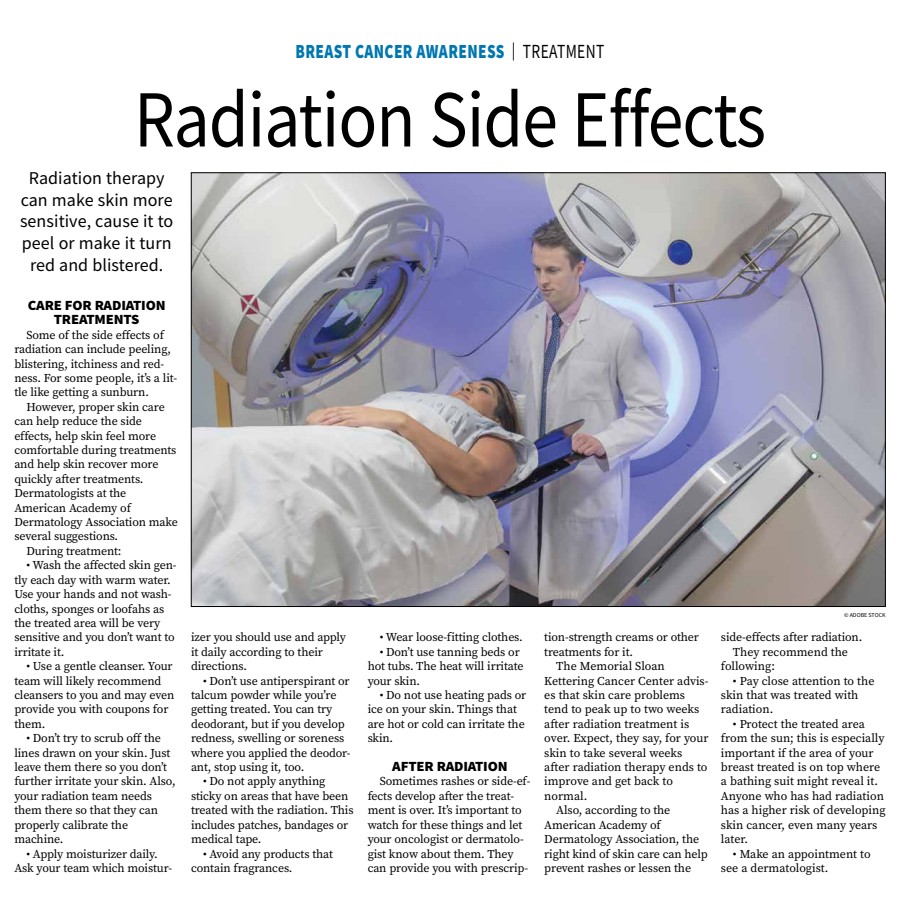
<style>
.page{position:relative;width:900px;height:908px;background:#fff}
.page>*{position:absolute;margin:0;border:0;box-sizing:border-box;transform-origin:0 0}
.t1{font:81px "Source Sans Pro";letter-spacing:-.015em;color:#000;scale:.89 1}
.t2{font:900 20px "Source Sans Pro";letter-spacing:.025em;color:#0077b1;scale:.77 1}
.t3{font:18px/21.6px "Source Sans Pro";letter-spacing:.005em;color:#000;text-align:center}
.t4{font:900 14px/14.4px "Source Sans Pro";letter-spacing:-.01em;color:#000;text-align:center;scale:1.05 1}
.t5{font:12px/14.4px "Source Serif Pro";letter-spacing:-.01em;color:#000}
.t6{font:6px "Source Sans Pro";color:#000}
.s1{font-weight:400;font-size:18px;color:#000}
.s2{font-weight:400;color:#000}
</style>
<div class="page">
<img style="left:193px;top:174px;width:691px;height:430px">
<h2 class="t2" style="left:296px;top:38px;width:403px">BREAST CANCER AWARENESS <span class="s1">|</span> <span class="s2">TREATMENT</span></h2>
<h1 class="t1" style="left:134px;top:68px;width:712px">Radiation Side Effects</h1>
<h3 class="t3" style="left:20px;top:167px;width:155px">Radiation therapy can make skin more sensitive, cause it to peel or make it turn red and blistered.</h3>
<p class="t4" style="left:28px;top:298px;width:133px">CARE FOR RADIATION<br>TREATMENTS</p>
<p class="t5" style="left:14px;top:327px;width:164px;text-indent:12px">Some of the side effects of radiation can include peeling, blistering, itchiness and red&shy;ness. For some people, it’s a lit&shy;tle like getting a sunburn.</p>
<p class="t5" style="left:26px;top:399px;width:140px">However, proper skin care</p>
<p class="t5" style="left:14px;top:414px;width:129px">can help reduce the side</p>
<p class="t5" style="left:14px;top:428px;width:143px">effects, help skin feel more</p>
<p class="t5" style="left:14px;top:442px;width:164px">comfortable during treatments</p>
<p class="t5" style="left:14px;top:457px;width:146px">and help skin recover more</p>
<p class="t5" style="left:14px;top:471px;width:131px">quickly after treatments.</p>
<p class="t5" style="left:14px;top:486px;width:114px">Dermatologists at the</p>
<p class="t5" style="left:14px;top:500px;width:118px">American Academy of</p>
<p class="t5" style="left:14px;top:514px;width:165px">Dermatology Association make</p>
<p class="t5" style="left:14px;top:529px;width:105px">several suggestions.</p>
<p class="t5" style="left:26px;top:543px;width:97px">During treatment:</p>
<p class="t5" style="left:14px;top:558px;width:164px;text-indent:12px">• Wash the affected skin gen&shy;tly each day with warm water.<br>Use your hands and not wash&shy;cloths, sponges or loofahs as the treated area will be very sensitive and you don’t want to irritate it.</p>
<p class="t5" style="left:14px;top:658px;width:161px;text-indent:12px">• Use a gentle cleanser. Your team will likely recommend cleansers to you and may even provide you with coupons for them.</p>
<p class="t5" style="left:14px;top:730px;width:163px;text-indent:12px">• Don’t try to scrub off the lines drawn on your skin. Just leave them there so you don’t further irritate your skin. Also, your radiation team needs them there so that they can properly calibrate the machine.</p>
<p class="t5" style="left:14px;top:846px;width:159px;text-align:center">• Apply moisturizer daily.<br>Ask your team which moistur-</p>
<p class="t5" style="left:191px;top:630px;width:157px">izer you should use and apply it daily according to their directions.</p>
<p class="t5" style="left:191px;top:673px;width:161px;text-indent:12px">• Don’t use antiperspirant or talcum powder while you’re getting treated. You can try deodorant, but if you develop redness, swelling or soreness where you applied the deodor&shy;ant, stop using it, too.</p>
<p class="t5" style="left:191px;top:774px;width:164px;text-indent:12px">• Do not apply anything sticky on areas that have been treated with the radiation. This includes patches, bandages or medical tape.</p>
<p class="t5" style="left:191px;top:846px;width:144px;text-indent:12px">• Avoid any products that contain fragrances.</p>
<p class="t5" style="left:380px;top:630px;width:145px">• Wear loose-fitting clothes.</p>
<p class="t5" style="left:368px;top:644px;width:158px;text-indent:12px">• Don’t use tanning beds or hot tubs. The heat will irritate your skin.</p>
<p class="t5" style="left:368px;top:687px;width:160px;text-indent:12px">• Do not use heating pads or ice on your skin. Things that are hot or cold can irritate the skin.</p>
<p class="t4" style="left:392px;top:758px;width:111px">AFTER RADIATION</p>
<p class="t5" style="left:368px;top:774px;width:164px;text-indent:12px">Sometimes rashes or side-ef&shy;fects develop after the treat&shy;ment is over. It’s important to watch for these things and let your oncologist or dermatolo&shy;gist know about them. They can provide you with prescrip-</p>
<p class="t5" style="left:544px;top:630px;width:156px">tion-strength creams or other</p>
<p class="t5" style="left:544px;top:644px;width:90px">treatments for it.</p>
<p class="t5" style="left:556px;top:658px;width:110px">The Memorial Sloan</p>
<p class="t5" style="left:544px;top:673px;width:166px">Kettering Cancer Center advis-</p>
<p class="t5" style="left:544px;top:687px;width:142px">es that skin care problems</p>
<p class="t5" style="left:544px;top:702px;width:156px">tend to peak up to two weeks</p>
<p class="t5" style="left:544px;top:716px;width:146px">after radiation treatment is</p>
<p class="t5" style="left:544px;top:730px;width:166px">over. Expect, they say, for your</p>
<p class="t5" style="left:544px;top:745px;width:139px">skin to take several weeks</p>
<p class="t5" style="left:544px;top:759px;width:165px">after radiation therapy ends to</p>
<p class="t5" style="left:544px;top:774px;width:130px">improve and get back to</p>
<p class="t5" style="left:544px;top:788px;width:44px">normal.</p>
<p class="t5" style="left:556px;top:802px;width:116px">Also, according to the</p>
<p class="t5" style="left:544px;top:817px;width:118px">American Academy of</p>
<p class="t5" style="left:544px;top:831px;width:156px">Dermatology Association, the</p>
<p class="t5" style="left:544px;top:846px;width:165px">right kind of skin care can help</p>
<p class="t5" style="left:544px;top:860px;width:148px">prevent rashes or lessen the</p>
<p class="t6" style="left:844px;top:611px;width:43px">© ADOBE STOCK</p>
<p class="t5" style="left:721px;top:630px;width:143px">side-effects after radiation.</p>
<p class="t5" style="left:733px;top:644px;width:117px">They recommend the</p>
<p class="t5" style="left:721px;top:658px;width:55px">following:</p>
<p class="t5" style="left:721px;top:673px;width:155px;text-indent:12px">• Pay close attention to the skin that was treated with radiation.</p>
<p class="t5" style="left:721px;top:716px;width:166px;text-indent:12px">• Protect the treated area from the sun; this is especially important if the area of your breast treated is on top where a bathing suit might reveal it.<br>Anyone who has had radiation has a higher risk of developing skin cancer, even many years later.</p>
<p class="t5" style="left:721px;top:846px;width:151px;text-indent:12px">• Make an appointment to see a dermatologist.</p>
</div>
